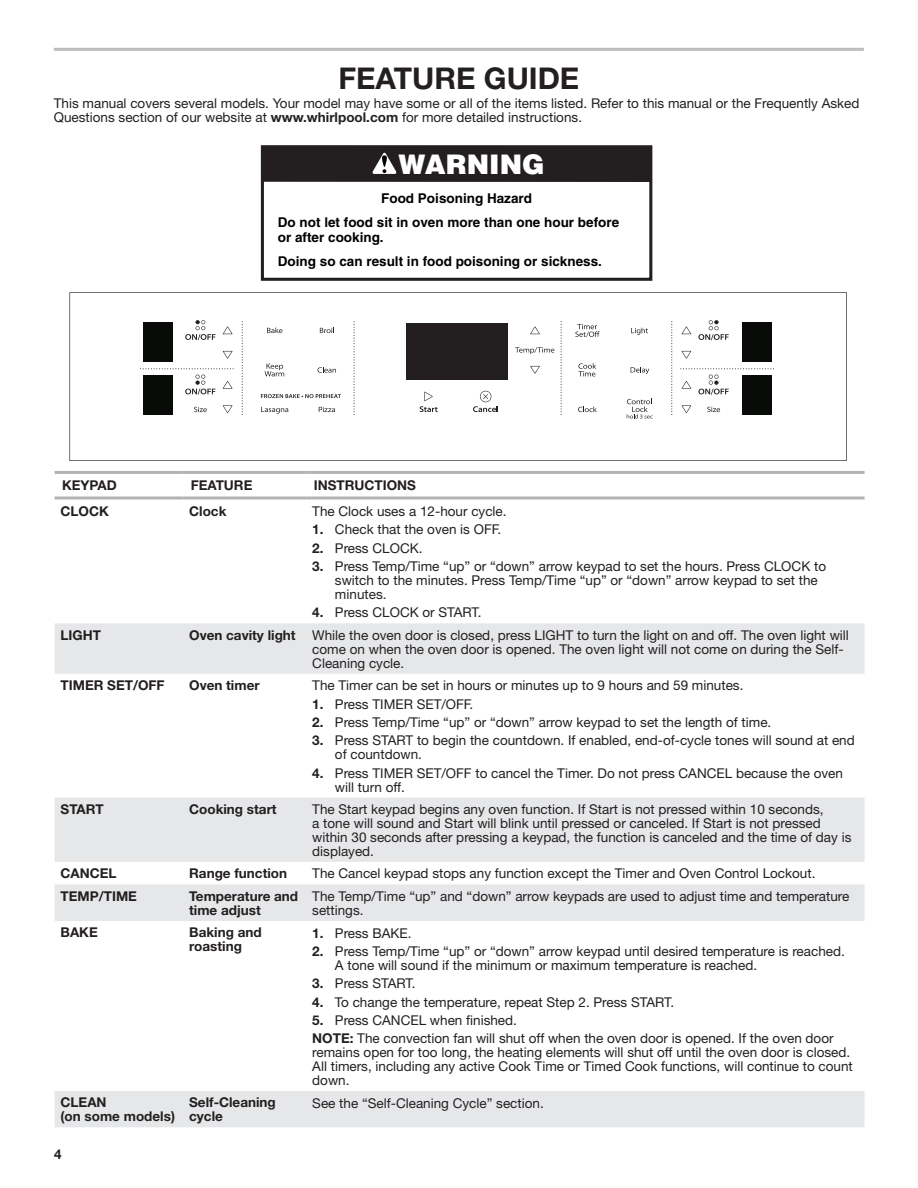
<style>
.page{position:relative;width:918px;height:1188px;background:#fff}
.page>*{position:absolute;margin:0;border:0;box-sizing:border-box;transform-origin:0 0}
.Heading_1_Cook{font:700 30px "Helvetica Neue";color:#231f20}
.t1{font:900 27px "Helvetica";color:#fff}
.Body{font:13.5px/13.8px "Helvetica Neue";color:#231f20}
.Body_Bold{font:700 13.5px/13.8px "Helvetica Neue";color:#231f20}
.t2{font:700 13.5px/23.2px "Helvetica";color:#000}
.s1{font-weight:700}
</style>
<div class="page">
<hr style="left:54px;top:48px;width:810px;height:3px;background:#bcbdc0">
<svg style="left:69px;top:292px;width:778px;height:169px"></svg>
<svg style="left:140px;top:368px;width:94px;height:1px"></svg>
<svg style="left:242px;top:321px;width:1px;height:94px"></svg>
<svg style="left:261px;top:394px;width:80px;height:4px"></svg>
<svg style="left:473px;top:391px;width:25px;height:21px"></svg>
<svg style="left:420px;top:392px;width:18px;height:20px"></svg>
<svg style="left:575px;top:324px;width:25px;height:13px"></svg>
<svg style="left:578px;top:363px;width:18px;height:13px"></svg>
<svg style="left:631px;top:367px;width:18px;height:7px"></svg>
<svg style="left:578px;top:407px;width:19px;height:5px"></svg>
<svg style="left:631px;top:328px;width:17px;height:7px"></svg>
<svg style="left:515px;top:347px;width:39px;height:7px"></svg>
<svg style="left:561px;top:321px;width:1px;height:94px"></svg>
<svg style="left:354px;top:321px;width:1px;height:94px"></svg>
<svg style="left:530px;top:366px;width:10px;height:8px"></svg>
<svg style="left:530px;top:326px;width:10px;height:8px"></svg>
<svg style="left:194px;top:407px;width:13px;height:5px"></svg>
<svg style="left:223px;top:351px;width:9px;height:8px"></svg>
<svg style="left:223px;top:326px;width:9px;height:8px"></svg>
<svg style="left:223px;top:405px;width:9px;height:8px"></svg>
<svg style="left:223px;top:381px;width:9px;height:8px"></svg>
<div style="left:143px;top:376px;width:29px;height:39px;background:#090b09"></div>
<div style="left:743px;top:323px;width:29px;height:39px;background:#090b09"></div>
<svg style="left:680px;top:368px;width:94px;height:1px"></svg>
<svg style="left:671px;top:321px;width:1px;height:94px"></svg>
<svg style="left:707px;top:407px;width:13px;height:5px"></svg>
<svg style="left:682px;top:351px;width:9px;height:8px"></svg>
<svg style="left:682px;top:326px;width:9px;height:8px"></svg>
<svg style="left:682px;top:405px;width:9px;height:8px"></svg>
<svg style="left:682px;top:381px;width:9px;height:8px"></svg>
<div style="left:743px;top:376px;width:29px;height:39px;background:#090b09"></div>
<svg style="left:627px;top:399px;width:26px;height:20px"></svg>
<svg style="left:698px;top:320px;width:31px;height:20px"></svg>
<svg style="left:698px;top:375px;width:31px;height:20px"></svg>
<svg style="left:185px;top:320px;width:30px;height:20px"></svg>
<svg style="left:185px;top:375px;width:30px;height:20px"></svg>
<div style="left:261px;top:145px;width:391px;height:136px;border:3px solid #231f20"></div>
<div style="left:263px;top:146px;width:388px;height:36px;background:#231f20"></div>
<svg style="left:372px;top:153px;width:25px;height:21px"></svg>
<svg style="left:55px;top:623px;width:810px;height:504px"></svg>
<hr style="left:55px;top:471px;width:128px;height:3px;background:#b2b3b7">
<hr style="left:183px;top:471px;width:123px;height:3px;background:#b2b3b7">
<hr style="left:306px;top:471px;width:559px;height:3px;background:#b2b3b7">
<hr style="left:55px;top:496px;width:128px;height:3px;background:#b2b3b7">
<hr style="left:183px;top:496px;width:123px;height:3px;background:#b2b3b7">
<hr style="left:306px;top:496px;width:559px;height:3px;background:#b2b3b7">
<h1 class="Heading_1_Cook" style="left:338px;top:59px;width:243px">FEATURE GUIDE</h1>
<p class="Body" style="left:54px;top:97px;width:807px">This manual covers several models. Your model may have some or all of the items listed. Refer to this manual or the Frequently Asked<br>Questions section of our website at <span class="s1">www.whirlpool.com</span> for more detailed instructions.</p>
<p class="t1" style="left:399px;top:147px;width:148px">WARNING</p>
<p class="t2" style="left:278px;top:187px;width:343px;text-indent:103px">Food Poisoning Hazard<br>Do not let food sit in oven more than one hour before</p>
<p class="t2" style="left:278px;top:226px;width:326px">or after cooking.<br>Doing so can result in food poisoning or sickness.</p>
<p class="Body_Bold" style="left:62px;top:478px;width:56px">KEYPAD</p>
<p class="Body_Bold" style="left:191px;top:478px;width:63px">FEATURE</p>
<p class="Body_Bold" style="left:314px;top:478px;width:104px">INSTRUCTIONS</p>
<p class="Body_Bold" style="left:61px;top:504px;width:50px">CLOCK</p>
<p class="Body_Bold" style="left:189px;top:504px;width:39px">Clock</p>
<p class="Body" style="left:312px;top:504px;width:196px">The Clock uses a 12-hour cycle.</p>
<p class="Body" style="left:312px;top:523px;width:190px"><span class="s1">1.</span> Check that the oven is OFF.</p>
<p class="Body" style="left:312px;top:541px;width:112px"><span class="s1">2.</span> Press CLOCK.</p>
<p class="Body" style="left:335px;top:559px;width:493px;text-indent:-23px"><span class="s1">3.</span> Press Temp/Time “up” or “down” arrow keypad to set the hours. Press CLOCK to switch to the minutes. Press Temp/Time “up” or “down” arrow keypad to set the minutes.</p>
<p class="Body" style="left:312px;top:605px;width:171px"><span class="s1">4.</span> Press CLOCK or START.</p>
<p class="Body_Bold" style="left:61px;top:628px;width:42px">LIGHT</p>
<p class="Body_Bold" style="left:189px;top:628px;width:108px">Oven cavity light</p>
<p class="Body" style="left:312px;top:628px;width:538px">While the oven door is closed, press LIGHT to turn the light on and off. The oven light will come on when the oven door is opened. The oven light will not come on during the Self-<br>Cleaning cycle.</p>
<p class="Body_Bold" style="left:61px;top:678px;width:106px">TIMER SET/OFF</p>
<p class="Body_Bold" style="left:189px;top:678px;width:72px">Oven timer</p>
<p class="Body" style="left:312px;top:678px;width:433px">The Timer can be set in hours or minutes up to 9 hours and 59 minutes.</p>
<p class="Body" style="left:312px;top:697px;width:163px"><span class="s1">1.</span> Press TIMER SET/OFF.</p>
<p class="Body" style="left:312px;top:715px;width:461px"><span class="s1">2.</span> Press Temp/Time “up” or “down” arrow keypad to set the length of time.</p>
<p class="Body" style="left:335px;top:734px;width:521px;text-indent:-23px"><span class="s1">3.</span> Press START to begin the countdown. If enabled, end-of-cycle tones will sound at end of countdown.</p>
<p class="Body" style="left:335px;top:766px;width:510px;text-indent:-23px"><span class="s1">4.</span> Press TIMER SET/OFF to cancel the Timer. Do not press CANCEL because the oven will turn off.</p>
<p class="Body_Bold" style="left:61px;top:802px;width:45px">START</p>
<p class="Body_Bold" style="left:189px;top:802px;width:89px">Cooking start</p>
<p class="Body" style="left:312px;top:802px;width:541px">The Start keypad begins any oven function. If Start is not pressed within 10 seconds,<br>a tone will sound and Start will blink until pressed or canceled. If Start is not pressed within 30 seconds after pressing a keypad, the function is canceled and the time of day is displayed.</p>
<p class="Body_Bold" style="left:61px;top:866px;width:58px">CANCEL</p>
<p class="Body_Bold" style="left:189px;top:866px;width:99px">Range function</p>
<p class="Body" style="left:312px;top:867px;width:505px">The Cancel keypad stops any function except the Timer and Oven Control Lockout.</p>
<p class="Body_Bold" style="left:61px;top:889px;width:78px">TEMP/TIME</p>
<p class="Body_Bold" style="left:189px;top:889px;width:110px">Temperature and time adjust</p>
<p class="Body" style="left:312px;top:889px;width:539px">The Temp/Time “up” and “down” arrow keypads are used to adjust time and temperature settings.</p>
<p class="Body_Bold" style="left:61px;top:925px;width:39px">BAKE</p>
<p class="Body_Bold" style="left:189px;top:925px;width:74px">Baking and roasting</p>
<p class="Body" style="left:312px;top:926px;width:101px"><span class="s1">1.</span> Press BAKE.</p>
<p class="Body" style="left:335px;top:944px;width:511px;text-indent:-23px"><span class="s1">2.</span> Press Temp/Time “up” or “down” arrow keypad until desired temperature is reached.<br>A tone will sound if the minimum or maximum temperature is reached.</p>
<p class="Body" style="left:312px;top:976px;width:105px"><span class="s1">3.</span> Press START.</p>
<p class="Body" style="left:312px;top:995px;width:363px"><span class="s1">4.</span> To change the temperature, repeat Step 2. Press START.</p>
<p class="Body" style="left:312px;top:1013px;width:206px"><span class="s1">5.</span> Press CANCEL when finished.</p>
<p class="Body" style="left:312px;top:1031px;width:542px"><span class="s1">NOTE:</span> The convection fan will shut off when the oven door is opened. If the oven door remains open for too long, the heating elements will shut off until the oven door is closed.<br>All timers, including any active Cook Time or Timed Cook functions, will continue to count down.</p>
<p class="Body_Bold" style="left:61px;top:1095px;width:116px">CLEAN<br>(on some models)</p>
<p class="Body_Bold" style="left:189px;top:1095px;width:88px">Self-Cleaning cycle</p>
<p class="Body" style="left:312px;top:1096px;width:233px">See the “Self-Cleaning Cycle” section.</p>
<p class="Body_Bold" style="left:54px;top:1147px;width:9px">4</p>
</div>
